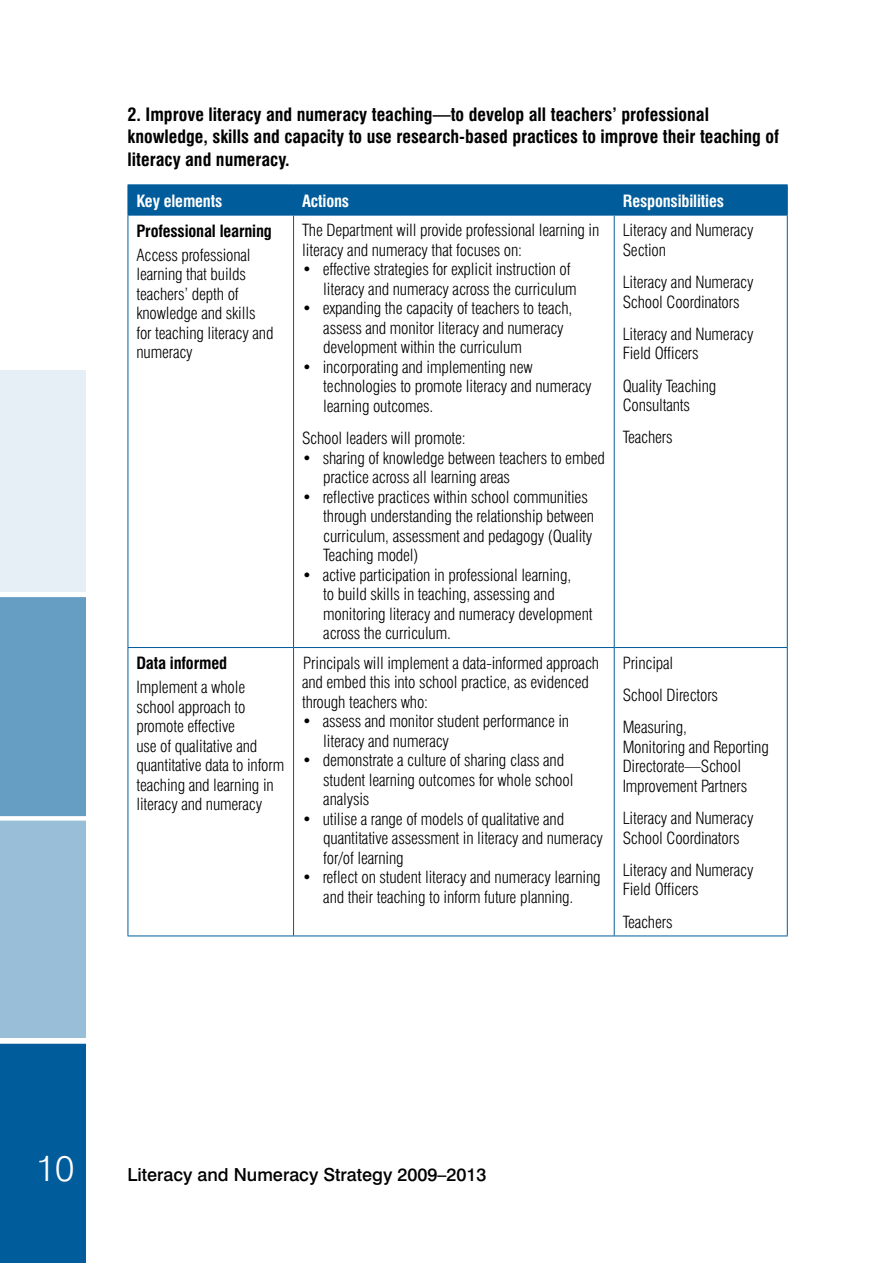
<style>
.page{position:relative;width:893px;height:1263px;background:#fff}
.page>*{position:absolute;margin:0;border:0;box-sizing:border-box;transform-origin:0 0}
.t1{font:300 36px "Swiss 721 BT";color:#fff}
.t2{font:700 condensed 18px/22.5px "Swiss 721 BT";color:#000}
.t3{font:500 18px "Swiss 721 BT";color:#000}
.t4{font:300 condensed 16.5px/19.5px "Swiss 721 BT";letter-spacing:-.01em;color:#000}
.t5{font:700 condensed 16.5px "Swiss 721 BT";letter-spacing:-.01em;color:#fff}
.t6{font:700 condensed 16.5px "Swiss 721 BT";letter-spacing:-.01em;color:#000}
</style>
<div class="page">
<div style="left:0;top:1041px;width:85px;height:222px;background:#005c9b"></div>
<div style="left:0;top:816px;width:85px;height:222px;background:#99bed7"></div>
<div style="left:0;top:595px;width:85px;height:222px;background:#669dc3"></div>
<div style="left:0;top:816px;width:104px;height:5px;background:#fff"></div>
<div style="left:0;top:1039px;width:105px;height:5px;background:#fff"></div>
<div style="left:0;top:592px;width:101px;height:5px;background:#fff"></div>
<div style="left:0;top:370px;width:85px;height:222px;background:#e6eff5"></div>
<div style="left:129px;top:185px;width:658px;height:30px;background:#005c9b"></div>
<hr style="left:128px;top:184px;width:166px;height:1px;background:#005c9b">
<hr style="left:128px;top:185px;width:1px;height:30px;background:#005c9b">
<hr style="left:294px;top:184px;width:320px;height:1px;background:#005c9b">
<hr style="left:293px;top:185px;width:1px;height:30px;background:#005c9b">
<hr style="left:614px;top:184px;width:174px;height:1px;background:#005c9b">
<hr style="left:614px;top:185px;width:1px;height:30px;background:#005c9b">
<hr style="left:787px;top:185px;width:1px;height:30px;background:#005c9b">
<hr style="left:128px;top:215px;width:166px;height:1px;background:#005c9b">
<hr style="left:128px;top:215px;width:1px;height:432px;background:#005c9b">
<hr style="left:294px;top:215px;width:320px;height:1px;background:#005c9b">
<hr style="left:293px;top:215px;width:1px;height:432px;background:#005c9b">
<hr style="left:614px;top:215px;width:174px;height:1px;background:#005c9b">
<hr style="left:614px;top:215px;width:1px;height:432px;background:#005c9b">
<hr style="left:787px;top:215px;width:1px;height:432px;background:#005c9b">
<hr style="left:128px;top:647px;width:166px;height:1px;background:#005c9b">
<hr style="left:128px;top:648px;width:1px;height:287px;background:#005c9b">
<hr style="left:294px;top:647px;width:320px;height:1px;background:#005c9b">
<hr style="left:293px;top:648px;width:1px;height:287px;background:#005c9b">
<hr style="left:614px;top:647px;width:174px;height:1px;background:#005c9b">
<hr style="left:614px;top:648px;width:1px;height:287px;background:#005c9b">
<hr style="left:787px;top:648px;width:1px;height:287px;background:#005c9b">
<hr style="left:128px;top:935px;width:166px;height:1px;background:#005c9b">
<hr style="left:294px;top:935px;width:320px;height:1px;background:#005c9b">
<hr style="left:614px;top:935px;width:174px;height:1px;background:#005c9b">
<p class="t2" style="left:128px;top:103px;width:653px">2. Improve literacy and numeracy teaching—to develop all teachers’ professional knowledge, skills and capacity to use research-based practices to improve their teaching of literacy and numeracy.</p>
<p class="t5" style="left:136px;top:191px;width:87px">Key elements</p>
<p class="t5" style="left:302px;top:191px;width:49px">Actions</p>
<p class="t5" style="left:623px;top:191px;width:103px">Responsibilities</p>
<p class="t6" style="left:136px;top:221px;width:137px">Professional learning</p>
<p class="t4" style="left:136px;top:245px;width:139px">Access professional learning that builds teachers’ depth of knowledge and skills for teaching literacy and numeracy</p>
<p class="t4" style="left:302px;top:220px;width:299px">The Department will provide professional learning in literacy and numeracy that focuses on:</p>
<p class="t4" style="left:323px;top:259px;width:255px;text-indent:-21px">• effective strategies for explicit instruction of literacy and numeracy across the curriculum</p>
<p class="t4" style="left:323px;top:298px;width:251px;text-indent:-21px">• expanding the capacity of teachers to teach, assess and monitor literacy and numeracy development within the curriculum</p>
<p class="t4" style="left:323px;top:357px;width:270px;text-indent:-21px">• incorporating and implementing new technologies to promote literacy and numeracy learning outcomes.</p>
<p class="t4" style="left:302px;top:428px;width:165px">School leaders will promote:</p>
<p class="t4" style="left:323px;top:448px;width:283px;text-indent:-21px">• sharing of knowledge between teachers to embed practice across all learning areas</p>
<p class="t4" style="left:323px;top:487px;width:272px;text-indent:-21px">• reflective practices within school communities through understanding the relationship between curriculum, assessment and pedagogy (Quality Teaching model)</p>
<p class="t4" style="left:323px;top:565px;width:271px;text-indent:-21px">• active participation in professional learning,<br>to build skills in teaching, assessing and monitoring literacy and numeracy development across the curriculum.</p>
<p class="t4" style="left:623px;top:221px;width:132px">Literacy and Numeracy<br>Section</p>
<p class="t4" style="left:623px;top:272px;width:132px">Literacy and Numeracy<br>School Coordinators</p>
<p class="t4" style="left:623px;top:324px;width:132px">Literacy and Numeracy<br>Field Officers</p>
<p class="t4" style="left:623px;top:376px;width:95px">Quality Teaching<br>Consultants</p>
<p class="t4" style="left:623px;top:428px;width:51px">Teachers</p>
<p class="t6" style="left:136px;top:653px;width:92px">Data informed</p>
<p class="t4" style="left:136px;top:677px;width:149px">Implement a whole school approach to promote effective<br>use of qualitative and quantitative data to inform teaching and learning in literacy and numeracy</p>
<p class="t4" style="left:302px;top:653px;width:299px">Principals will implement a data-informed approach and embed this into school practice, as evidenced through teachers who:</p>
<p class="t4" style="left:323px;top:711px;width:247px;text-indent:-21px">• assess and monitor student performance in literacy and numeracy</p>
<p class="t4" style="left:323px;top:750px;width:252px;text-indent:-21px">• demonstrate a culture of sharing class and student learning outcomes for whole school analysis</p>
<p class="t4" style="left:323px;top:809px;width:281px;text-indent:-21px">• utilise a range of models of qualitative and quantitative assessment in literacy and numeracy for/of learning</p>
<p class="t4" style="left:302px;top:867px;width:300px;text-align:center">• reflect on student literacy and numeracy learning and their teaching to inform future planning.</p>
<p class="t4" style="left:623px;top:647px;width:97px;line-height:32.2px">Principal<br>School Directors<br>Measuring,</p>
<p class="t4" style="left:623px;top:737px;width:148px">Monitoring and Reporting<br>Directorate—School<br>Improvement Partners</p>
<p class="t4" style="left:623px;top:808px;width:132px">Literacy and Numeracy<br>School Coordinators</p>
<p class="t4" style="left:623px;top:860px;width:132px">Literacy and Numeracy<br>Field Officers</p>
<p class="t4" style="left:623px;top:912px;width:51px">Teachers</p>
<h1 class="t1" style="left:36px;top:1146px;width:40px">10</h1>
<p class="t3" style="left:127px;top:1163px;width:361px">Literacy and Numeracy Strategy 2009–2013</p>
</div>
